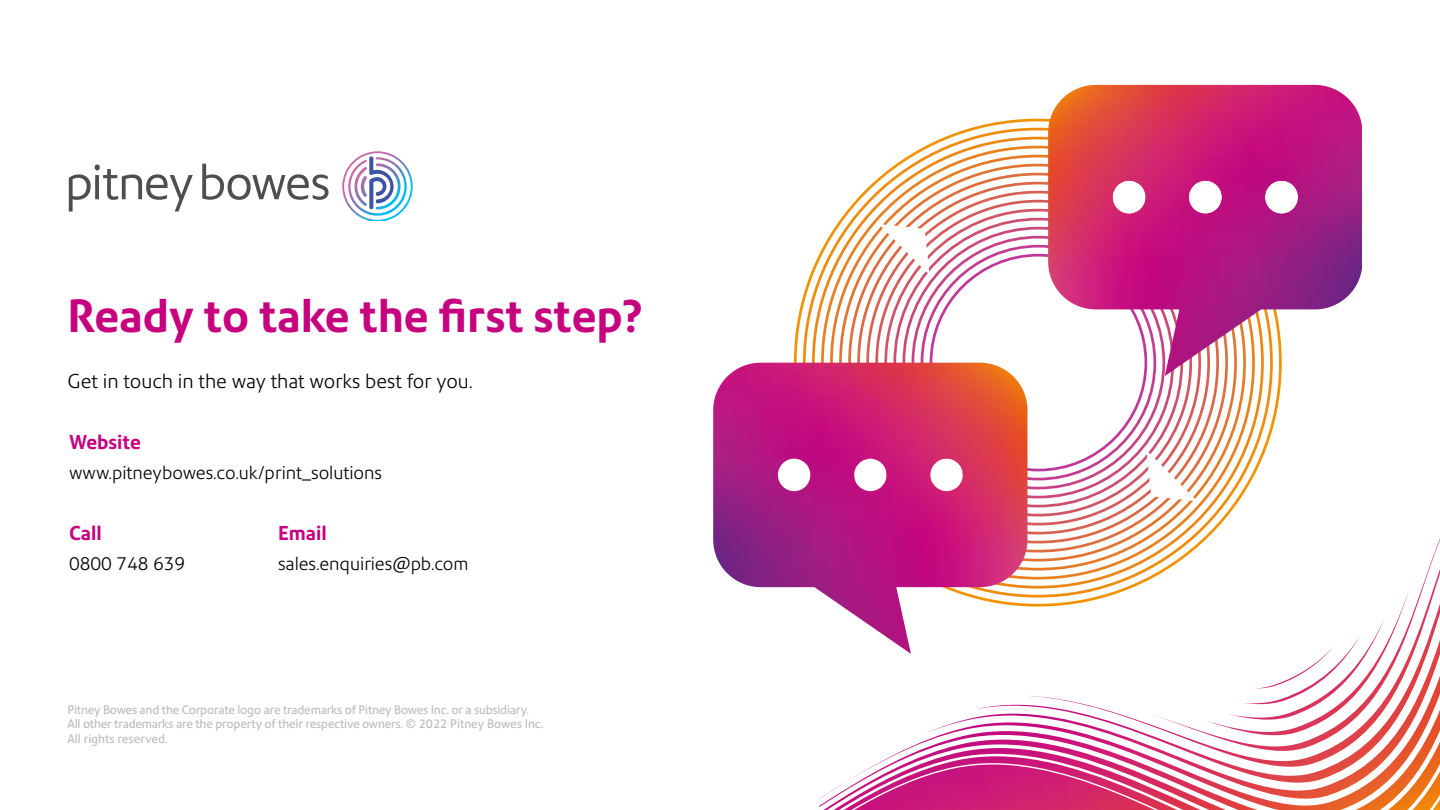
<style>
.page{position:relative;width:1440px;height:810px;background:#fff}
.page>*{position:absolute;margin:0;border:0;box-sizing:border-box;transform-origin:0 0}
.t1{font:700 45px "Precision Sans";color:#c7027f}
.t2{font:300 19.5px "Precision Sans";color:#000}
.t3{font:700 19.5px "Precision Sans";color:#c7027f}
.t4{font:300 18px "Precision Sans";color:#000}
.Legal_pub_info_6_9{font:12px/14.4px "Precision Sans";letter-spacing:-.015em;color:#bdbbc1}
</style>
<div class="page">
<svg style="left:819px;top:538px;width:621px;height:272px"></svg>
<svg style="left:342px;top:151px;width:71px;height:70px"></svg>
<svg style="left:69px;top:164px;width:259px;height:48px"></svg>
<svg style="left:709px;top:81px;width:653px;height:578px"></svg>
<svg style="left:713px;top:363px;width:315px;height:291px"></svg>
<svg style="left:1048px;top:85px;width:314px;height:291px"></svg>
<div style="left:1189px;top:181px;width:33px;height:32px;background:#fff;border-radius:50%"></div>
<div style="left:1265px;top:181px;width:33px;height:32px;background:#fff;border-radius:50%"></div>
<div style="left:1113px;top:181px;width:32px;height:32px;background:#fff;border-radius:50%"></div>
<svg style="left:879px;top:224px;width:51px;height:51px"></svg>
<svg style="left:1146px;top:450px;width:51px;height:51px"></svg>
<p class="t1" style="left:68px;top:289px;width:577px">Ready to take the first step?</p>
<p class="t2" style="left:68px;top:370px;width:407px">Get in touch in the way that works best for you.</p>
<p class="t3" style="left:69px;top:430px;width:74px">Website</p>
<p class="t4" style="left:69px;top:462px;width:315px">www.pitneybowes.co.uk/print_solutions</p>
<p class="t3" style="left:69px;top:521px;width:34px">Call</p>
<p class="t4" style="left:69px;top:553px;width:118px">0800 748 639</p>
<p class="t3" style="left:278px;top:521px;width:50px">Email</p>
<p class="t4" style="left:278px;top:553px;width:192px">sales.enquiries@pb.com</p>
<p class="Legal_pub_info_6_9" style="left:68px;top:702px;width:478px">Pitney Bowes and the Corporate logo are trademarks of Pitney Bowes Inc. or a subsidiary.<br>All other trademarks are the property of their respective owners. © 2022 Pitney Bowes Inc.<br>All rights reserved.</p>
</div>
